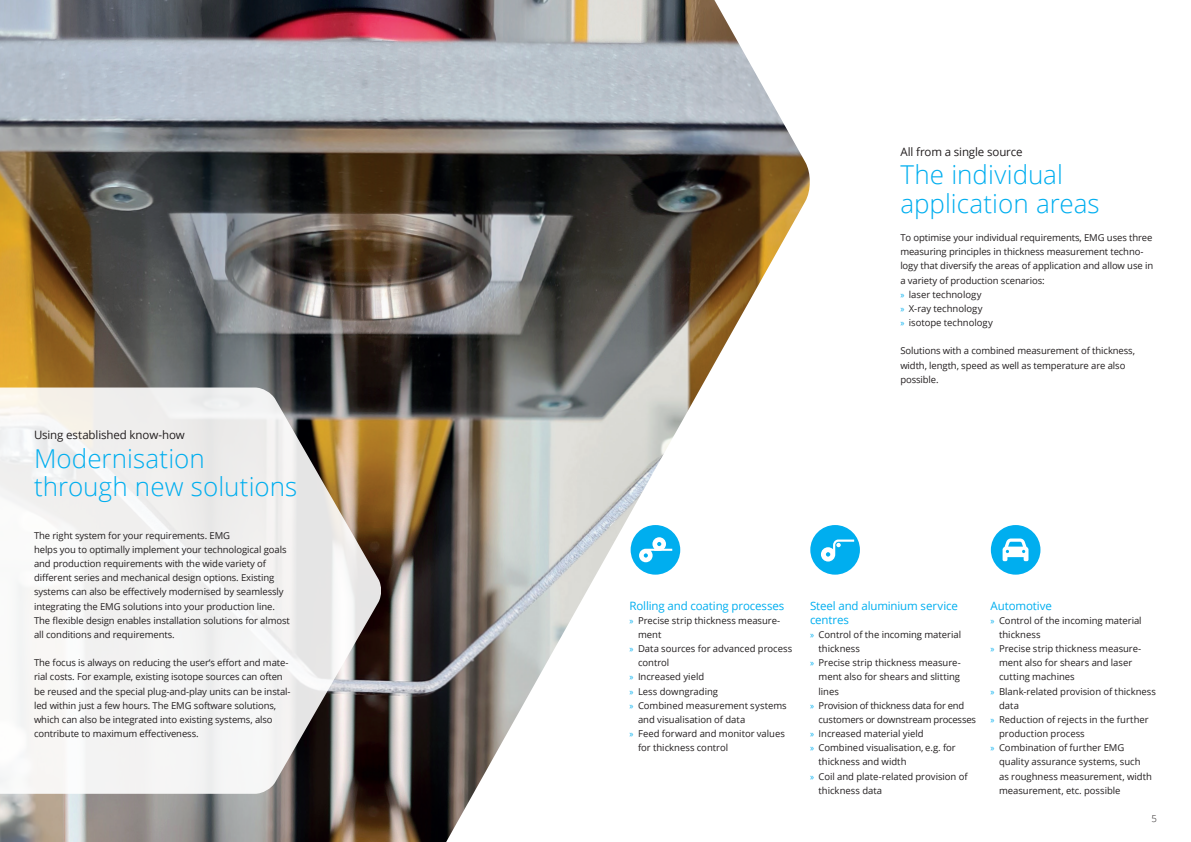
<style>
.page{position:relative;width:1191px;height:842px;background:#fff}
.page>*{position:absolute;margin:0;border:0;box-sizing:border-box;transform-origin:0 0}
.t1{font:300 26px/28.3px "Open Sans";color:#00aeef}
.t2{font:11.5px/14.2px "Open Sans";letter-spacing:-.01em;color:#00aeef}
.t3{font:11.5px "Open Sans";letter-spacing:-.01em;color:#231f20}
.t4{font:9.5px/14.2px "Open Sans";letter-spacing:-.01em;color:#231f20}
.t5{font:300 9.5px "Open Sans";color:#231f20}
.s1{font-family:"Myriad Pro";color:#00aeef}
</style>
<div class="page">
<img style="left:0;top:0;width:810px;height:842px">
<svg style="left:0;top:387px;width:382px;height:407px;fill:#f1f1f0"></svg>
<div style="left:990px;top:525px;width:50px;height:50px;background:#00aeef;border-radius:50%"></div>
<svg style="left:1002px;top:538px;width:26px;height:23px"></svg>
<div style="left:630px;top:525px;width:50px;height:50px;background:#00aeef;border-radius:50%"></div>
<div style="left:810px;top:525px;width:50px;height:50px;background:#00aeef;border-radius:50%"></div>
<svg style="left:821px;top:539px;width:33px;height:22px"></svg>
<svg style="left:639px;top:537px;width:33px;height:25px"></svg>
<p class="t3" style="left:34px;top:427px;width:152px">Using established know-how</p>
<h1 class="t1" style="left:34px;top:443px;width:265px">Modernisation through new solutions</h1>
<p class="t4" style="left:34px;top:528px;width:257px">The right system for your requirements. EMG<br>helps you to optimally implement your technological goals and production requirements with the wide variety of different series and mechanical design options. Existing systems can also be effectively modernised by seamlessly integrating the EMG solutions into your production line.<br>The flexible design enables installation solutions for almost all conditions and requirements.</p>
<p class="t4" style="left:34px;top:655px;width:258px">The focus is always on reducing the user‘s effort and mate&shy;rial costs. For example, existing isotope sources can often be reused and the special plug-and-play units can be instal&shy;led within just a few hours. The EMG software solutions, which can also be integrated into existing systems, also contribute to maximum effectiveness.</p>
<p class="t3" style="left:900px;top:144px;width:124px">All from a single source</p>
<h1 class="t1" style="left:900px;top:160px;width:201px">The individual application areas</h1>
<p class="t4" style="left:900px;top:230px;width:254px">To optimise your individual requirements, EMG uses three measuring principles in thickness measurement techno&shy;logy that diversify the areas of application and allow use in a variety of production scenarios:<br><span class="s1">»</span> laser technology<br><span class="s1">»</span> X-ray technology<br><span class="s1">»</span> isotope technology</p>
<p class="t4" style="left:900px;top:344px;width:236px">Solutions with a combined measurement of thickness, width, length, speed as well as temperature are also possible.</p>
<p class="t2" style="left:629px;top:598px;width:156px">Rolling and coating processes</p>
<p class="t4" style="left:629px;top:613px;width:152px"><span class="s1">»</span> Precise strip thickness measure-</p>
<p class="t4" style="left:638px;top:627px;width:25px">ment</p>
<p class="t4" style="left:629px;top:641px;width:164px"><span class="s1">»</span> Data sources for advanced process</p>
<p class="t4" style="left:638px;top:655px;width:33px">control</p>
<p class="t4" style="left:629px;top:670px;width:76px"><span class="s1">»</span> Increased yield</p>
<p class="t4" style="left:629px;top:684px;width:90px"><span class="s1">»</span> Less downgrading</p>
<p class="t4" style="left:629px;top:698px;width:159px"><span class="s1">»</span> Combined measurement systems</p>
<p class="t4" style="left:638px;top:712px;width:109px">and visualisation of data</p>
<p class="t4" style="left:629px;top:726px;width:157px"><span class="s1">»</span> Feed forward and monitor values</p>
<p class="t4" style="left:638px;top:740px;width:92px">for thickness control</p>
<p class="t2" style="left:810px;top:598px;width:149px">Steel and aluminium service centres</p>
<p class="t4" style="left:810px;top:627px;width:153px"><span class="s1">»</span> Control of the incoming material</p>
<p class="t4" style="left:818px;top:641px;width:43px">thickness</p>
<p class="t4" style="left:810px;top:655px;width:152px"><span class="s1">»</span> Precise strip thickness measure-</p>
<p class="t4" style="left:818px;top:670px;width:143px">ment also for shears and slitting</p>
<p class="t4" style="left:818px;top:684px;width:22px">lines</p>
<p class="t4" style="left:810px;top:698px;width:156px"><span class="s1">»</span> Provision of thickness data for end</p>
<p class="t4" style="left:818px;top:712px;width:159px">customers or downstream processes</p>
<p class="t4" style="left:810px;top:726px;width:115px"><span class="s1">»</span> Increased material yield</p>
<p class="t4" style="left:810px;top:740px;width:147px"><span class="s1">»</span> Combined visualisation, e.g. for</p>
<p class="t4" style="left:818px;top:755px;width:89px">thickness and width</p>
<p class="t4" style="left:810px;top:769px;width:159px"><span class="s1">»</span> Coil and plate-related provision of</p>
<p class="t4" style="left:818px;top:783px;width:65px">thickness data</p>
<p class="t2" style="left:990px;top:598px;width:63px">Automotive</p>
<p class="t4" style="left:990px;top:613px;width:153px"><span class="s1">»</span> Control of the incoming material</p>
<p class="t4" style="left:999px;top:627px;width:43px">thickness</p>
<p class="t4" style="left:990px;top:641px;width:152px"><span class="s1">»</span> Precise strip thickness measure-</p>
<p class="t4" style="left:999px;top:655px;width:135px">ment also for shears and laser</p>
<p class="t4" style="left:999px;top:670px;width:77px">cutting machines</p>
<p class="t4" style="left:990px;top:684px;width:167px"><span class="s1">»</span> Blank-related provision of thickness</p>
<p class="t4" style="left:999px;top:698px;width:21px">data</p>
<p class="t4" style="left:990px;top:712px;width:160px"><span class="s1">»</span> Reduction of rejects in the further</p>
<p class="t4" style="left:999px;top:726px;width:87px">production process</p>
<p class="t4" style="left:990px;top:740px;width:135px"><span class="s1">»</span> Combination of further EMG</p>
<p class="t4" style="left:999px;top:755px;width:143px">quality assurance systems, such</p>
<p class="t4" style="left:999px;top:769px;width:154px">as roughness measurement, width</p>
<p class="t4" style="left:999px;top:783px;width:123px">measurement, etc. possible</p>
<p class="t5" style="left:1151px;top:812px;width:7px">5</p>
</div>
